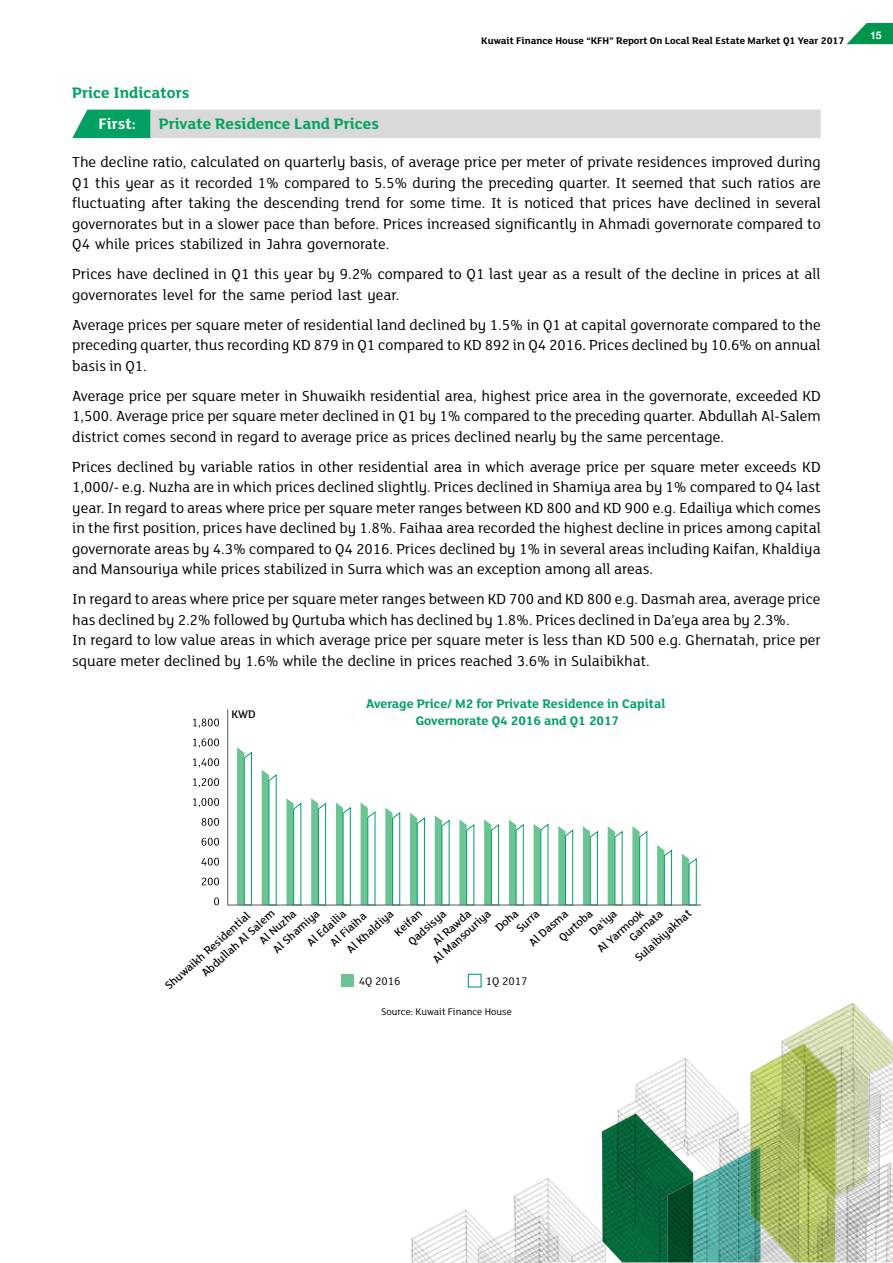
<style>
.page{position:relative;width:893px;height:1263px;background:#fff}
.page>*{position:absolute;margin:0;border:0;box-sizing:border-box;transform-origin:0 0}
.t1{font:700 16.5px "FS Lola";color:#00a161}
.t2{font:700 16.5px "FS Lola";color:#fff}
.t3{font:15.75px/20.4px "FS Lola";color:#000;text-align:justify}
.t4{font:700 13.5px/17.5px "FS Lola";color:#00a161;text-align:center}
.t5{font:500 12px/16.2px "FS Lola";color:#000}
.t6{font:12px "FS Lola";color:#000}
.t7{font:700 10.5px "FS Lola";color:#000}
.t8{font:10.5px "FS Lola";color:#000}
.t9{font:700 10.5px "Helvetica Neue LT Arabic";color:#fff}
</style>
<div class="page">
<svg style="left:847px;top:23px;width:46px;height:21px"></svg>
<img style="left:411px;top:985px;width:131px;height:277px">
<img style="left:601px;top:1057px;width:150px;height:82px">
<img style="left:862px;top:1197px;width:31px;height:65px">
<img style="left:542px;top:1139px;width:60px;height:123px">
<img style="left:693px;top:1139px;width:58px;height:13px">
<img style="left:835px;top:1197px;width:27px;height:65px">
<img style="left:751px;top:1050px;width:84px;height:212px">
<img style="left:602px;top:1113px;width:91px;height:149px">
<img style="left:693px;top:1152px;width:67px;height:110px">
<img style="left:751px;top:1146px;width:9px;height:79px">
<img style="left:668px;top:1182px;width:25px;height:80px">
<img style="left:782px;top:1003px;width:111px;height:194px">
<img style="left:791px;top:1044px;width:45px;height:153px">
<div style="left:341px;top:974px;width:13px;height:13px;background:#6cc394"></div>
<svg style="left:227px;top:709px;width:474px;height:197px"></svg>
<div style="left:468px;top:974px;width:14px;height:13px;border:1px solid #00a15f"></div>
<svg style="left:193px;top:719px;width:26px;height:9px"></svg>
<svg style="left:193px;top:738px;width:26px;height:10px"></svg>
<svg style="left:193px;top:758px;width:26px;height:9px"></svg>
<svg style="left:193px;top:778px;width:26px;height:9px"></svg>
<svg style="left:193px;top:798px;width:26px;height:9px"></svg>
<svg style="left:202px;top:818px;width:17px;height:8px"></svg>
<svg style="left:202px;top:838px;width:17px;height:8px"></svg>
<svg style="left:201px;top:858px;width:18px;height:7px"></svg>
<svg style="left:202px;top:878px;width:17px;height:7px"></svg>
<svg style="left:214px;top:897px;width:5px;height:8px"></svg>
<svg style="left:72px;top:110px;width:749px;height:28px;background:#c4d4ce"></svg>
<p class="t1" style="left:72px;top:81px;width:118px">Price Indicators</p>
<p class="t2" style="left:98px;top:112px;width:39px">First:</p>
<p class="t1" style="left:159px;top:112px;width:222px">Private Residence Land Prices</p>
<p class="t7" style="left:481px;top:34px;width:365px">Kuwait Finance House “KFH” Report On Local Real Estate Market Q1 Year 2017</p>
<p class="t3" style="left:72px;top:151px;width:750px">The decline ratio, calculated on quarterly basis, of average price per meter of private residences improved during Q1 this year as it recorded 1% compared to 5.5% during the preceding quarter. It seemed that such ratios are fluctuating after taking the descending trend for some time. It is noticed that prices have declined in several governorates but in a slower pace than before. Prices increased significantly in Ahmadi governorate compared to Q4 while prices stabilized in Jahra governorate.</p>
<p class="t3" style="left:72px;top:263px;width:750px">Prices have declined in Q1 this year by 9.2% compared to Q1 last year as a result of the decline in prices at all governorates level for the same period last year.</p>
<p class="t3" style="left:72px;top:314px;width:750px">Average prices per square meter of residential land declined by 1.5% in Q1 at capital governorate compared to the preceding quarter, thus recording KD 879 in Q1 compared to KD 892 in Q4 2016. Prices declined by 10.6% on annual basis in Q1.</p>
<p class="t3" style="left:72px;top:385px;width:750px">Average price per square meter in Shuwaikh residential area, highest price area in the governorate, exceeded KD 1,500. Average price per square meter declined in Q1 by 1% compared to the preceding quarter. Abdullah Al-Salem district comes second in regard to average price as prices declined nearly by the same percentage.</p>
<p class="t3" style="left:72px;top:456px;width:750px">Prices declined by variable ratios in other residential area in which average price per square meter exceeds KD 1,000/- e.g. Nuzha are in which prices declined slightly. Prices declined in Shamiya area by 1% compared to Q4 last year. In regard to areas where price per square meter ranges between KD 800 and KD 900 e.g. Edailiya which comes in the first position, prices have declined by 1.8%. Faihaa area recorded the highest decline in prices among capital governorate areas by 4.3% compared to Q4 2016. Prices declined by 1% in several areas including Kaifan, Khaldiya and Mansouriya while prices stabilized in Surra which was an exception among all areas.</p>
<p class="t3" style="left:72px;top:588px;width:750px;text-align:left">In regard to areas where price per square meter ranges between KD 700 and KD 800 e.g. Dasmah area, average price has declined by 2.2% followed by Qurtuba which has declined by 1.8%. Prices declined in Da’eya area by 2.3%.<br>In regard to low value areas in which average price per square meter is less than KD 500 e.g. Ghernatah, price per square meter declined by 1.6% while the decline in prices reached 3.6% in Sulaibikhat.</p>
<p class="t5" style="left:232px;top:706px;width:26px">KWD</p>
<p class="t4" style="left:366px;top:694px;width:301px">Average Price/ M2 for Private Residence in Capital<br>Governorate Q4 2016 and Q1 2017</p>
<p class="t9" style="left:870px;top:29px;width:13px">15</p>
<p class="t5" style="left:593px;top:944px;width:59px;rotate:-42deg">Al Yarmook</p>
<p class="t5" style="left:198px;top:968px;width:95px;rotate:-42deg">Abdullah Al Salem</p>
<p class="t5" style="left:617px;top:938px;width:73px;line-height:18.9px;text-indent:9px;rotate:-42deg">Garnata<br>Sulaibiyakhat</p>
<p class="t5" style="left:503px;top:914px;width:29px;line-height:14.1px;text-indent:-15px;rotate:-42deg">Doha<br>Surra</p>
<p class="t5" style="left:269px;top:944px;width:60px;rotate:-42deg">Al Shamiya</p>
<p class="t5" style="left:343px;top:944px;width:60px;rotate:-42deg">Al Khaldiya</p>
<p class="t5" style="left:417px;top:924px;width:49px;line-height:16.8px;text-indent:-18px;rotate:-42deg">Qadsisya<br>Al Rawda</p>
<p class="t5" style="left:316px;top:926px;width:46px;line-height:15.5px;text-indent:-17px;rotate:-42deg">Al Edailia<br>Al Fiaiha</p>
<p class="t5" style="left:525px;top:937px;width:50px;rotate:-42deg">Al Dasma</p>
<p class="t5" style="left:161px;top:981px;width:112px;rotate:-42deg">Shuwaikh Residential</p>
<p class="t5" style="left:429px;top:954px;width:75px;rotate:-42deg">Al Mansouriya</p>
<p class="t5" style="left:575px;top:915px;width:34px;text-indent:-27px;rotate:-42deg">Qurtoba<br>Da’iya</p>
<p class="t5" style="left:255px;top:936px;width:47px;rotate:-42deg">Al Nuzha</p>
<p class="t5" style="left:390px;top:927px;width:34px;rotate:-42deg">Keifan</p>
<p class="t6" style="left:359px;top:973px;width:43px">4Q 2016</p>
<p class="t6" style="left:486px;top:973px;width:43px">1Q 2017</p>
<p class="t8" style="left:381px;top:1005px;width:132px">Source: Kuwait Finance House</p>
</div>
